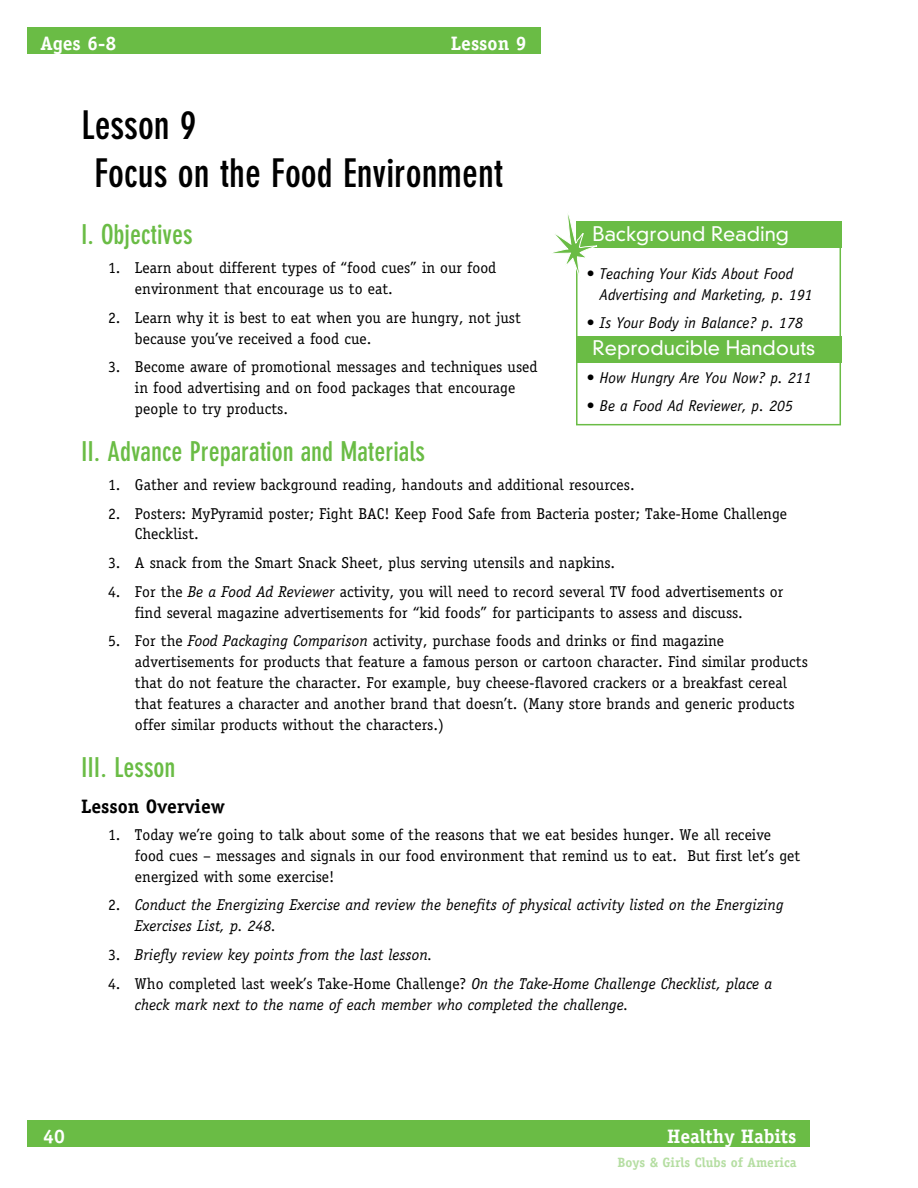
<style>
.page{position:relative;width:918px;height:1188px;background:#fff}
.page>*{position:absolute;margin:0;border:0;box-sizing:border-box;transform-origin:0 0}
.t1{font:700 condensed 39px/48px "DIN Neuzeit Grotesk";color:#000}
.t2{font:700 condensed 27px "DIN Neuzeit Grotesk";color:#6abc45}
.t3{font:300 19.5px "DIN Neuzeit Grotesk";color:#fff}
.t4{font:700 19.5px "Officina Serif";color:#fff}
.t5{font:700 19.5px "Officina Serif";color:#000}
.t6{font:15.75px/21px "Officina Serif";color:#000}
.t7{font:italic 15.75px/21px "Officina Serif";color:#000}
.t8{font:italic 15.75px/21px "Officina Sans";color:#000}
.t9{font:700 13.5px "Officina Serif";color:#b5dea2}
.s1{font-style:italic}
.s2{font-style:normal}
</style>
<div class="page">
<div style="left:27px;top:1120px;width:783px;height:28px;background:#6abc45"></div>
<div style="left:27px;top:27px;width:513px;height:27px;background:#6abc45"></div>
<div style="left:576px;top:221px;width:265px;height:204px;border:2px solid #6abc45"></div>
<div style="left:576px;top:221px;width:265px;height:27px;background:#6abc45"></div>
<svg style="left:552px;top:214px;width:45px;height:67px"></svg>
<div style="left:576px;top:336px;width:265px;height:27px;background:#6abc45"></div>
<p class="t4" style="left:40px;top:31px;width:77px">Ages 6-8</p>
<p class="t4" style="left:451px;top:31px;width:77px">Lesson 9</p>
<p class="t4" style="left:517px;top:31px;width:11px">a</p>
<h1 class="t1" style="left:94px;top:101px;width:410px;text-indent:-13px">Lesson 9<br>Focus on the Food Environment</h1>
<h2 class="t2" style="left:81px;top:219px;width:113px">I. Objectives</h2>
<p class="t6" style="left:135px;top:257px;width:363px;text-indent:-27px">1. Learn about different types of “food cues” in our food environment that encourage us to eat.</p>
<p class="t6" style="left:135px;top:307px;width:387px;text-indent:-27px">2. Learn why it is best to eat when you are hungry, not just because you’ve received a food cue.</p>
<p class="t6" style="left:135px;top:357px;width:404px;text-indent:-27px">3. Become aware of promotional messages and techniques used in food advertising and on food packages that encourage people to try products.</p>
<h2 class="t2" style="left:81px;top:436px;width:345px">II. Advance Preparation and Materials</h2>
<p class="t6" style="left:108px;top:474px;width:528px">1. Gather and review background reading, handouts and additional resources.</p>
<p class="t6" style="left:135px;top:503px;width:654px;text-indent:-27px">2. Posters: MyPyramid poster; Fight BAC! Keep Food Safe from Bacteria poster; Take-Home Challenge<br>Checklist.</p>
<p class="t6" style="left:108px;top:552px;width:509px">3. A snack from the Smart Snack Sheet, plus serving utensils and napkins.</p>
<p class="t6" style="left:135px;top:581px;width:650px;text-indent:-27px">4. For the <span class="s1">Be a Food Ad Reviewer</span> activity, you will need to record several TV food advertisements or find several magazine advertisements for “kid foods” for participants to assess and discuss.</p>
<p class="t6" style="left:135px;top:631px;width:674px;text-indent:-27px">5. For the <span class="s1">Food Packaging Comparison</span> activity, purchase foods and drinks or find magazine advertisements for products that feature a famous person or cartoon character. Find similar products that do not feature the character. For example, buy cheese-flavored crackers or a breakfast cereal that features a character and another brand that doesn’t. (Many store brands and generic products offer similar products without the characters.)</p>
<h2 class="t2" style="left:81px;top:752px;width:96px">III. Lesson</h2>
<p class="t5" style="left:81px;top:794px;width:145px">Lesson Overview</p>
<p class="t6" style="left:135px;top:824px;width:667px;text-indent:-27px">1. Today we’re going to talk about some of the reasons that we eat besides hunger. We all receive food cues – messages and signals in our food environment that remind us to eat. But first let’s get energized with some exercise!</p>
<p class="t7" style="left:135px;top:894px;width:650px;text-indent:-27px"><span class="s2">2.</span> Conduct the Energizing Exercise and review the benefits of physical activity listed on the Energizing<br>Exercises List, p. 248.</p>
<p class="t7" style="left:108px;top:944px;width:326px"><span class="s2">3.</span> Briefly review key points from the last lesson.</p>
<p class="t7" style="left:135px;top:973px;width:639px;text-indent:-27px"><span class="s2">4. Who completed last week’s Take-Home Challenge?</span> On the Take-Home Challenge Checklist, place a check mark next to the name of each member who completed the challenge.</p>
<p class="t3" style="left:592px;top:223px;width:198px">Background Reading</p>
<p class="t8" style="left:600px;top:263px;width:215px;text-indent:-13px">• Teaching Your Kids About Food<br>Advertising and Marketing, p. 191</p>
<p class="t8" style="left:587px;top:312px;width:218px">• Is Your Body in Balance? p. 178</p>
<p class="t3" style="left:592px;top:336px;width:224px">Reproducible Handouts</p>
<p class="t8" style="left:587px;top:367px;width:227px">• How Hungry Are You Now? p. 211</p>
<p class="t8" style="left:587px;top:395px;width:208px">• Be a Food Ad Reviewer, p. 205</p>
<p class="t4" style="left:43px;top:1125px;width:23px">40</p>
<p class="t4" style="left:667px;top:1125px;width:131px">Healthy Habits</p>
<p class="t9" style="left:618px;top:1154px;width:180px">Boys &amp; Girls Clubs of America</p>
</div>
